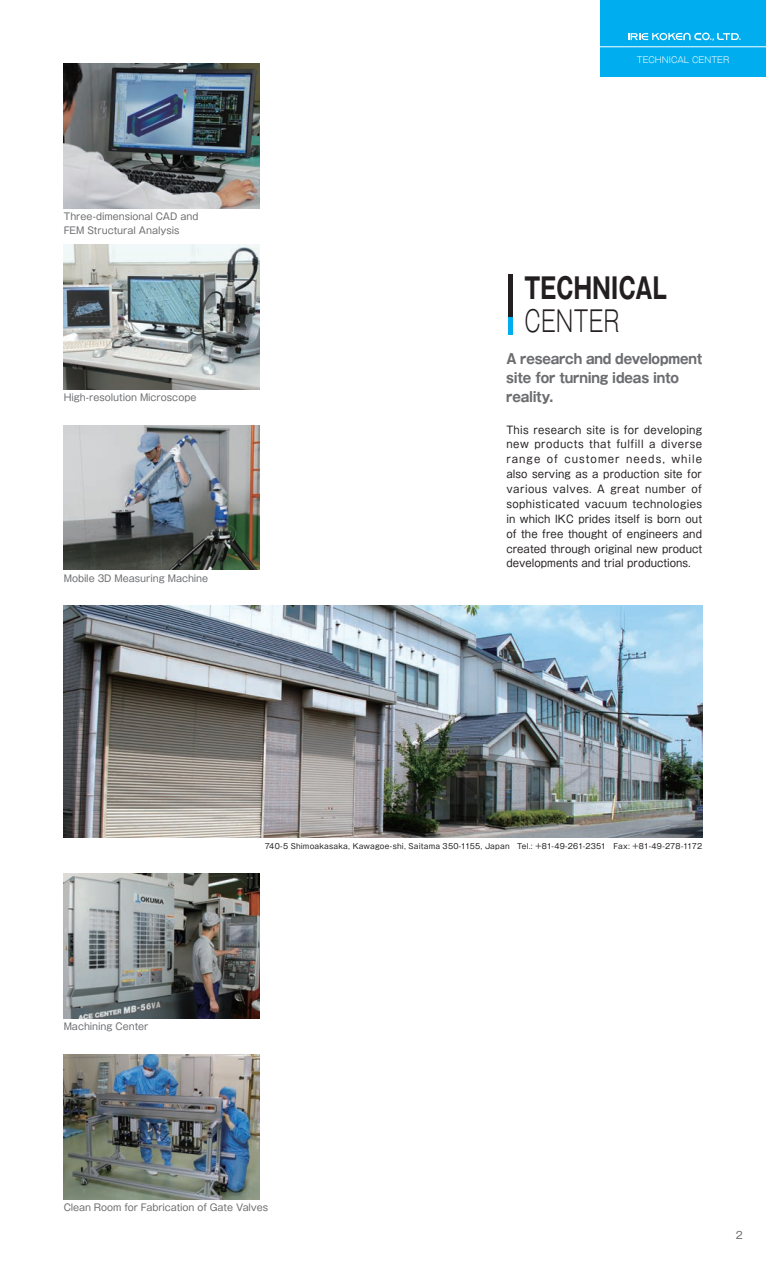
<style>
.page{position:relative;width:766px;height:1263px;background:#fff}
.page>*{position:absolute;margin:0;border:0;box-sizing:border-box;transform-origin:0 0}
.t1{font:700 28.65px "Gothic MB101 Pro";letter-spacing:.01em;color:#231f20;scale:.73 1}
.t2{font:300 28.65px "Gothic MB101 Pro";letter-spacing:.01em;color:#231f20;scale:.75 1}
.t3{font:700 13.8px/19.2px "Gothic MB101 Pro";letter-spacing:-.015em;color:#6c6d70;scale:.9 1}
.t4{font:10.65px/14.9px "Gothic MB101 Pro";color:#231f20;text-align:justify;scale:.95 1}
.t5{font:10.05px "Gothic MB101 Pro";color:#6c6d70}
.t6{font:9.6px "Gothic MB101 Pro";letter-spacing:-.005em;color:#6c6d70}
.t7{font:300 8.55px "Gothic MB101 Pro";color:#fff}
.t8{font:7.5px "Gothic MB101 Pro";letter-spacing:.025em;color:#231f20}
</style>
<div class="page">
<img style="left:64px;top:64px;width:195px;height:144px">
<img style="left:64px;top:244px;width:195px;height:145px">
<img style="left:64px;top:425px;width:195px;height:145px">
<img style="left:64px;top:874px;width:195px;height:144px">
<img style="left:64px;top:1054px;width:195px;height:145px">
<div style="left:507px;top:317px;width:5px;height:17px;background:#00aeef"></div>
<div style="left:507px;top:275px;width:5px;height:42px;background:#231f20"></div>
<img style="left:64px;top:606px;width:638px;height:232px">
<div style="left:600px;top:0;width:165px;height:77px;background:#00aeef"></div>
<hr style="left:600px;top:46px;width:165px;height:1px;background:#fff">
<svg style="left:628px;top:33px;width:112px;height:8px"></svg>
<p class="t6" style="left:64px;top:209px;width:136px">Three-dimensional CAD and</p>
<p class="t6" style="left:64px;top:222px;width:117px">FEM Structural Analysis</p>
<p class="t6" style="left:64px;top:389px;width:134px">High-resolution Microscope</p>
<p class="t6" style="left:64px;top:570px;width:146px">Mobile 3D Measuring Machine</p>
<p class="t7" style="left:636px;top:52px;width:94px">TECHNICAL CENTER</p>
<p class="t1" style="left:524px;top:264px;width:197px">TECHNICAL</p>
<p class="t2" style="left:524px;top:297px;width:128px">CENTER</p>
<p class="t3" style="left:506px;top:348px;width:219px">A research and development site for turning ideas into</p>
<p class="t3" style="left:506px;top:386px;width:54px">reality.</p>
<p class="t4" style="left:506px;top:421px;width:207px">This research site is for developing new products that fulfill a diverse range of customer needs, while also serving as a production site for various valves. A great number of sophisticated vacuum technologies in which IKC prides itself is born out of the free thought of engineers and created through original new product developments and trial productions.</p>
<p class="t6" style="left:64px;top:1019px;width:86px">Machining Center</p>
<p class="t8" style="left:265px;top:839px;width:439px">740-5 Shimoakasaka, Kawagoe-shi, Saitama 350-1155, Japan Tel.: +81-49-261-2351 Fax: +81-49-278-1172</p>
<p class="t6" style="left:64px;top:1199px;width:206px">Clean Room for Fabrication of Gate Valves</p>
<p class="t5" style="left:735px;top:1227px;width:8px">2</p>
</div>
